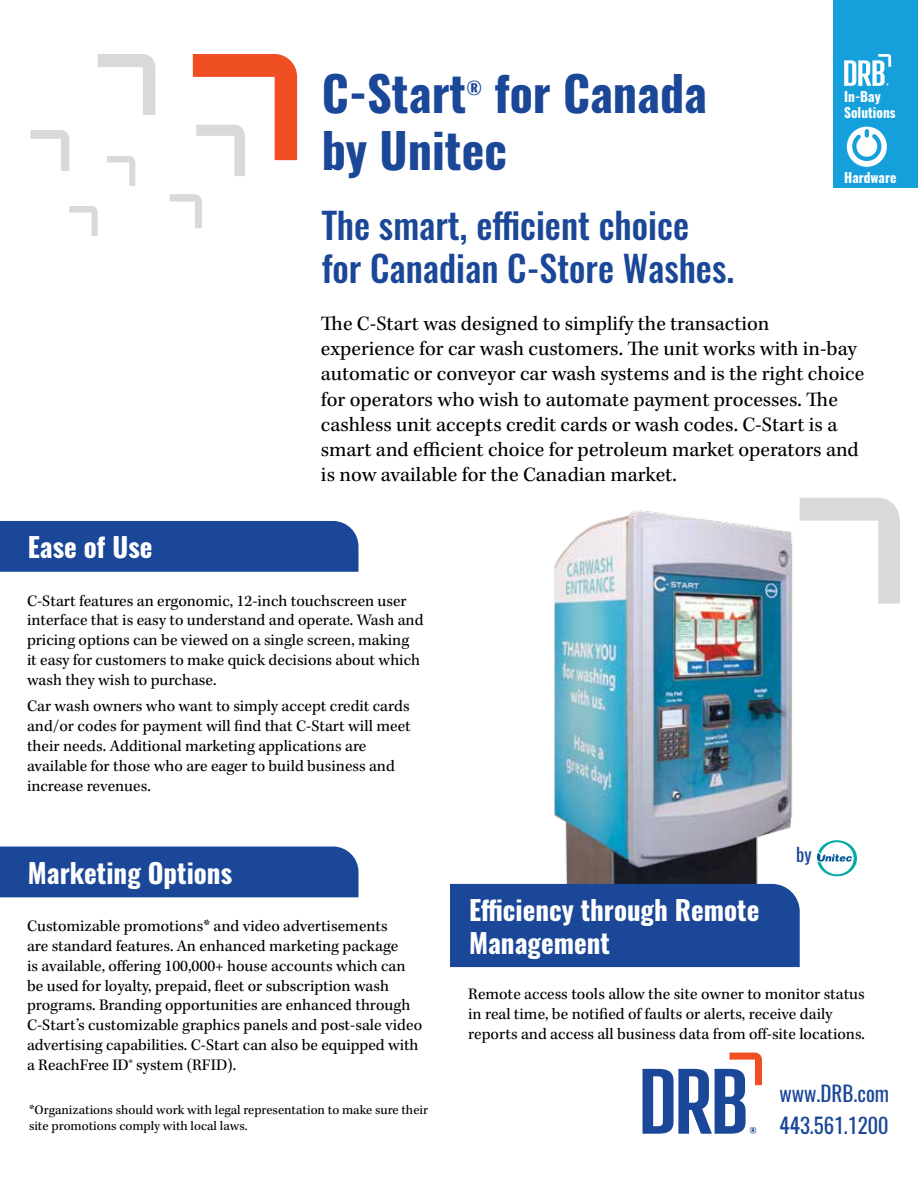
<style>
.page{position:relative;width:918px;height:1188px;background:#fff}
.page>*{position:absolute;margin:0;border:0;box-sizing:border-box;transform-origin:0 0}
.t1{font:700 48px/57.6px "Oswald";color:#1a4797}
.t2{font:500 36px/43.2px "Oswald";color:#1a4797}
.t3{font:700 27px/32.4px "Oswald";color:#fff}
.t4{font:21px/25.2px "Kepler Std";color:#000}
.t5{font:21px/31.7px "Oswald";color:#1a4797}
.t6{font:18.3px "Oswald";color:#1a4797}
.t7{font:700 17.55px "Oswald";color:#1a4797}
.t8{font:16.5px/19.8px "Kepler Std";color:#000}
.t9{font:13.5px/16.2px "Kepler Std";color:#000}
.t10{font:700 13.5px/16.2px "Oswald";color:#fff}
</style>
<div class="page">
<img style="left:490px;top:506px;width:350px;height:378px">
<svg style="left:193px;top:54px;width:104px;height:122px"></svg>
<svg style="left:98px;top:54px;width:57px;height:61px"></svg>
<svg style="left:170px;top:194px;width:32px;height:34px"></svg>
<svg style="left:31px;top:130px;width:38px;height:41px"></svg>
<svg style="left:107px;top:156px;width:28px;height:30px"></svg>
<svg style="left:69px;top:206px;width:29px;height:30px"></svg>
<svg style="left:800px;top:498px;width:100px;height:106px"></svg>
<div style="left:834px;top:0;width:84px;height:187px;background:#16a0db"></div>
<svg style="left:844px;top:54px;width:47px;height:32px"></svg>
<svg style="left:643px;top:1053px;width:119px;height:81px"></svg>
<svg style="left:847px;top:127px;width:40px;height:40px"></svg>
<div style="left:0;top:521px;width:358px;height:51px;background:#1a4797"></div>
<div style="left:0;top:847px;width:358px;height:50px;background:#1a4797"></div>
<div style="left:450px;top:884px;width:350px;height:83px;background:#1a4797"></div>
<svg style="left:817px;top:840px;width:40px;height:36px"></svg>
<h1 class="t1" style="left:322px;top:67px;width:387px;text-indent:173px">for Canada by Unitec</h1>
<h2 class="t2" style="left:322px;top:206px;width:414px">The smart, efficient choice for Canadian C-Store Washes.</h2>
<h1 class="t1" style="left:322px;top:67px;width:146px">C-Start</h1>
<p class="t7" style="left:467px;top:79px;width:17px">®</p>
<p class="t10" style="left:844px;top:89px;width:53px">In-Bay<br>Solutions</p>
<p class="t10" style="left:844px;top:170px;width:54px">Hardware</p>
<h3 class="t3" style="left:28px;top:533px;width:126px">Ease of Use</h3>
<p class="t4" style="left:321px;top:312px;width:545px">The C-Start was designed to simplify the transaction experience for car wash customers. The unit works with in-bay automatic or conveyor car wash systems and is the right choice for operators who wish to automate payment processes. The cashless unit accepts credit cards or wash codes. C-Start is a smart and efficient choice for petroleum market operators and is now available for the Canadian market.</p>
<p class="t8" style="left:27px;top:591px;width:398px">C-Start features an ergonomic, 12-inch touchscreen user interface that is easy to understand and operate. Wash and pricing options can be viewed on a single screen, making<br>it easy for customers to make quick decisions about which wash they wish to purchase.</p>
<p class="t8" style="left:27px;top:697px;width:385px">Car wash owners who want to simply accept credit cards and/or codes for payment will find that C-Start will meet their needs. Additional marketing applications are available for those who are eager to build business and increase revenues.</p>
<h3 class="t3" style="left:28px;top:858px;width:206px">Marketing Options</h3>
<p class="t8" style="left:27px;top:917px;width:397px">Customizable promotions* and video advertisements<br>are standard features. An enhanced marketing package<br>is available, offering 100,000+ house accounts which can be used for loyalty, prepaid, fleet or subscription wash programs. Branding opportunities are enhanced through C-Start’s customizable graphics panels and post-sale video advertising capabilities. C-Start can also be equipped with a ReachFree ID® system (RFID).</p>
<p class="t9" style="left:29px;top:1102px;width:400px">*Organizations should work with legal representation to make sure their site promotions comply with local laws.</p>
<p class="t6" style="left:796px;top:838px;width:17px">by</p>
<h3 class="t3" style="left:469px;top:896px;width:292px">Efficiency through Remote<br>Management</h3>
<p class="t8" style="left:468px;top:985px;width:398px">Remote access tools allow the site owner to monitor status in real time, be notified of faults or alerts, receive daily reports and access all business data from off-site locations.</p>
<p class="t5" style="left:779px;top:1076px;width:111px">www.DRB.com<br>443.561.1200</p>
</div>
